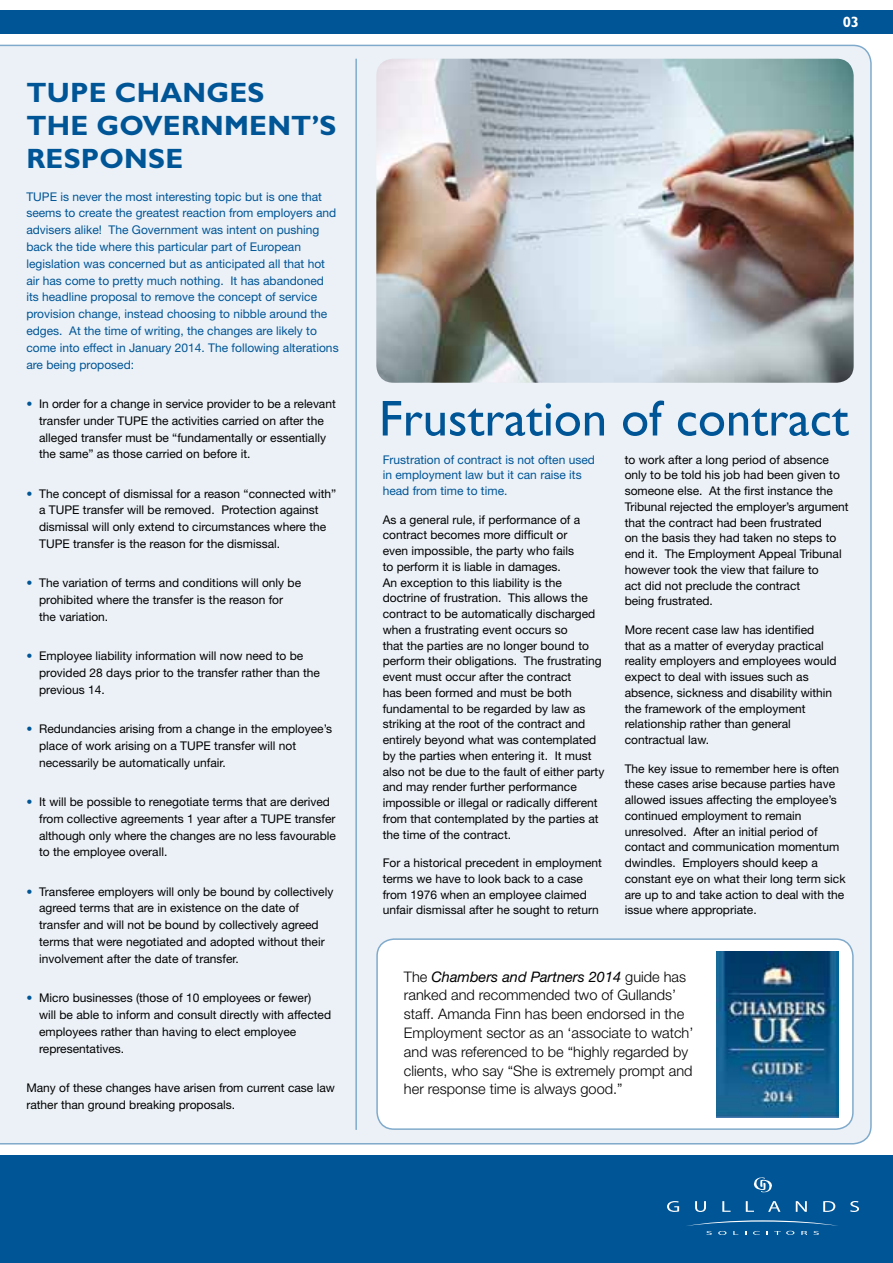
<style>
.page{position:relative;width:893px;height:1263px;background:#fff}
.page>*{position:absolute;margin:0;border:0;box-sizing:border-box;transform-origin:0 0}
.t1{font:50.55px "Gill Sans";color:#005596}
.t2{font:700 28.05px/33px "Gill Sans";letter-spacing:.01em;color:#005596}
.t3{font:700 15px "Gill Sans";color:#fff}
.t4{font:300 14.55px/18.8px "Helvetica Neue";color:#000}
.t5{font:12px/15.8px "Helvetica Neue";color:#000}
.t6{font:12px/16.8px "Helvetica Neue";color:#005596}
.s1{color:#005596}
.s2{font-weight:400;font-style:italic}
</style>
<div class="page">
<div style="left:0;top:1155px;width:893px;height:108px;background:#005596"></div>
<svg style="left:753px;top:1177px;width:19px;height:16px"></svg>
<svg style="left:667px;top:1201px;width:12px;height:11px"></svg>
<svg style="left:695px;top:1201px;width:11px;height:11px"></svg>
<svg style="left:722px;top:1201px;width:9px;height:11px"></svg>
<svg style="left:746px;top:1201px;width:8px;height:11px"></svg>
<svg style="left:768px;top:1201px;width:12px;height:11px"></svg>
<svg style="left:796px;top:1201px;width:11px;height:11px"></svg>
<svg style="left:823px;top:1201px;width:12px;height:11px"></svg>
<svg style="left:850px;top:1201px;width:9px;height:11px"></svg>
<svg style="left:687px;top:1220px;width:151px;height:15px"></svg>
<div style="left:0;top:11px;width:893px;height:23px;background:#005596"></div>
<div style="left:0;top:45px;width:872px;height:1099px;background:#ebf1f7"></div>
<img style="left:376px;top:59px;width:478px;height:324px">
<div style="left:377px;top:939px;width:476px;height:190px;background:#fff;border-radius:17px"></div>
<div style="left:376px;top:938px;width:478px;height:192px;border:2px solid #80aacb;border-radius:17px"></div>
<img style="left:717px;top:951px;width:122px;height:167px">
<hr style="left:355px;top:59px;width:2px;height:1071px;background:#80aacb">
<h2 class="t2" style="left:26px;top:75px;width:309px">TU PE CHANGES<br>THE GOVERNMENT’S<br>RESPONSE</h2>
<p class="t6" style="left:26px;top:188px;width:314px">TUPE is never the most interesting topic but is one that seems to create the greatest reaction from employers and advisers alike! The Government was intent on pushing back the tide where this particular part of European legislation was concerned but as anticipated all that hot air has come to pretty much nothing. It has abandoned its headline proposal to remove the concept of service provision change, instead choosing to nibble around the edges. At the time of writing, the changes are likely to come into effect in January 2014. The following alterations are being proposed:</p>
<p class="t5" style="left:39px;top:395px;width:298px;line-height:16.8px;text-indent:-13px"><span class="s1">•</span> In order for a change in service provider to be a relevant transfer under TUPE the activities carried on after the alleged transfer must be “fundamentally or essentially the same” as those carried on before it.</p>
<p class="t5" style="left:39px;top:485px;width:299px;line-height:16.8px;text-indent:-13px"><span class="s1">•</span> The concept of dismissal for a reason “connected with” a TUPE transfer will be removed. Protection against dismissal will only extend to circumstances where the TUPE transfer is the reason for the dismissal.</p>
<p class="t5" style="left:39px;top:574px;width:264px;line-height:16.8px;text-indent:-13px"><span class="s1">•</span> The variation of terms and conditions will only be prohibited where the transfer is the reason for the variation.</p>
<p class="t5" style="left:39px;top:647px;width:282px;line-height:16.8px;text-indent:-13px"><span class="s1">•</span> Employee liability information will now need to be provided 28 days prior to the transfer rather than the previous 14.</p>
<p class="t5" style="left:39px;top:720px;width:294px;line-height:16.8px;text-indent:-13px"><span class="s1">•</span> Redundancies arising from a change in the employee’s place of work arising on a TUPE transfer will not necessarily be automatically unfair.</p>
<p class="t5" style="left:39px;top:793px;width:298px;line-height:16.8px;text-indent:-13px"><span class="s1">•</span> It will be possible to renegotiate terms that are derived from collective agreements 1 year after a TUPE transfer although only where the changes are no less favourable to the employee overall.</p>
<p class="t5" style="left:39px;top:883px;width:296px;line-height:16.8px;text-indent:-13px"><span class="s1">•</span> Transferee employers will only be bound by collectively agreed terms that are in existence on the date of transfer and will not be bound by collectively agreed terms that were negotiated and adopted without their involvement after the date of transfer.</p>
<p class="t5" style="left:39px;top:989px;width:294px;line-height:16.8px;text-indent:-13px"><span class="s1">•</span> Micro businesses (those of 10 employees or fewer) will be able to inform and consult directly with affected employees rather than having to elect employee representatives.</p>
<p class="t5" style="left:26px;top:1079px;width:310px;line-height:16.8px">Many of these changes have arisen from current case law rather than ground breaking proposals.</p>
<p class="t3" style="left:843px;top:13px;width:18px">03</p>
<h1 class="t1" style="left:379px;top:389px;width:471px">Frustration of contract</h1>
<p class="t6" style="left:383px;top:451px;width:214px;line-height:15.8px">Frustration of contract is not often used in employment law but it can raise its head from time to time.</p>
<p class="t5" style="left:383px;top:511px;width:223px">As a general rule, if performance of a contract becomes more difficult or<br>even impossible, the party who fails<br>to perform it is liable in damages.<br>An exception to this liability is the doctrine of frustration. This allows the contract to be automatically discharged when a frustrating event occurs so<br>that the parties are no longer bound to perform their obligations. The frustrating event must occur after the contract<br>has been formed and must be both fundamental to be regarded by law as striking at the root of the contract and entirely beyond what was contemplated by the parties when entering it. It must also not be due to the fault of either party and may render further performance impossible or illegal or radically different from that contemplated by the parties at the time of the contract.</p>
<p class="t5" style="left:383px;top:855px;width:221px">For a historical precedent in employment terms we have to look back to a case from 1976 when an employee claimed unfair dismissal after he sought to return</p>
<p class="t5" style="left:625px;top:451px;width:225px">to work after a long period of absence only to be told his job had been given to someone else. At the first instance the Tribunal rejected the employer’s argument that the contract had been frustrated<br>on the basis they had taken no steps to end it. The Employment Appeal Tribunal however took the view that failure to<br>act did not preclude the contract<br>being frustrated.</p>
<p class="t5" style="left:625px;top:621px;width:213px">More recent case law has identified that as a matter of everyday practical reality employers and employees would expect to deal with issues such as absence, sickness and disability within the framework of the employment relationship rather than general contractual law.</p>
<p class="t5" style="left:625px;top:760px;width:222px">The key issue to remember here is often these cases arise because parties have allowed issues affecting the employee’s continued employment to remain unresolved. After an initial period of contact and communication momentum dwindles. Employers should keep a constant eye on what their long term sick are up to and take action to deal with the issue where appropriate.</p>
<p class="t4" style="left:404px;top:967px;width:291px">The <span class="s2">Chambers and Partners 2014</span> guide has ranked and recommended two of Gullands’ staff. Amanda Finn has been endorsed in the Employment sector as an ‘associate to watch’ and was referenced to be “highly regarded by clients, who say “She is extremely prompt and her response time is always good.”</p>
</div>
